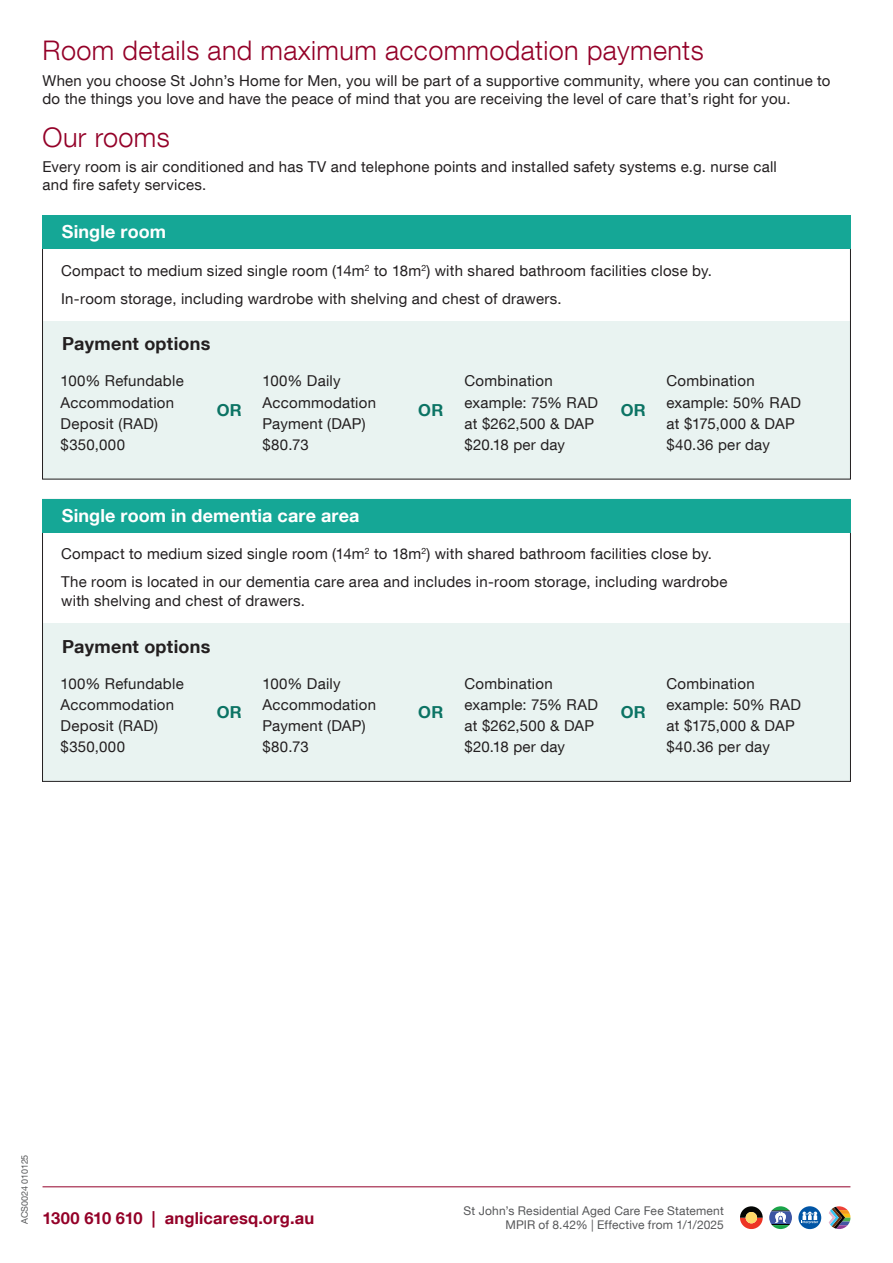
<style>
.page{position:relative;width:893px;height:1263px;background:#fff}
.page>*{position:absolute;margin:0;border:0;box-sizing:border-box;transform-origin:0 0}
.t1{font:300 27px "Helvetica Neue LT Com";letter-spacing:.015em;color:#940128}
.t2{font:700 18px "Helvetica Neue LT Com";letter-spacing:.01em;color:#fff}
.t3{font:700 18px "Helvetica Neue LT Com";letter-spacing:.015em;color:#231f20}
.t4{font:700 16.5px "Helvetica Neue LT Com";letter-spacing:.01em;color:#940128}
.t5{font:700 16.5px "Helvetica Neue LT Com";letter-spacing:.015em;color:#0b7364}
.t6{font:15px/21px "Helvetica Neue LT Com";letter-spacing:.015em;color:#231f20}
.t7{font:12px "Helvetica Neue LT Com";letter-spacing:.015em;color:#57585a}
.t8{font:9px "Helvetica Neue LT Com";letter-spacing:-.01em;color:#57585a}
</style>
<div class="page">
<div style="left:43px;top:623px;width:807px;height:159px;background:#e9f3f1"></div>
<div style="left:43px;top:321px;width:807px;height:158px;background:#e9f3f1"></div>
<hr style="left:43px;top:1186px;width:807px;height:1px;background:#94002a">
<svg style="left:798px;top:1206px;width:23px;height:23px"></svg>
<svg style="left:801px;top:1211px;width:17px;height:13px"></svg>
<svg style="left:828px;top:1206px;width:22px;height:23px"></svg>
<svg style="left:769px;top:1206px;width:23px;height:23px"></svg>
<svg style="left:740px;top:1206px;width:23px;height:23px"></svg>
<div style="left:42px;top:215px;width:809px;height:34px;background:#15a796"></div>
<div style="left:42px;top:499px;width:809px;height:33px;background:#15a796"></div>
<p class="t1" style="left:43px;top:34px;width:662px">Room details and maximum accommodation payments</p>
<p class="t6" style="left:43px;top:71px;width:789px;line-height:18px">When you choose St John’s Home for Men, you will be part of a supportive community, where you can continue to do the things you love and have the peace of mind that you are receiving the level of care that’s right for you.</p>
<p class="t1" style="left:43px;top:120px;width:129px">Our rooms</p>
<p class="t6" style="left:43px;top:157px;width:736px;line-height:18px">Every room is air conditioned and has TV and telephone points and installed safety systems e.g. nurse call and fire safety services.</p>
<p class="t2" style="left:62px;top:220px;width:106px">Single room</p>
<p class="t6" style="left:61px;top:259px;width:652px">Compact to medium sized single room (14m<sup>2</sup> to 18m<sup>2</sup>) with shared bathroom facilities close by.</p>
<p class="t6" style="left:61px;top:287px;width:502px">In-room storage, including wardrobe with shelving and chest of drawers.</p>
<p class="t3" style="left:62px;top:333px;width:150px">Payment options</p>
<p class="t6" style="left:61px;top:370px;width:125px">100% Refundable<br>Accommodation<br>Deposit (RAD) $350,000</p>
<p class="t5" style="left:217px;top:399px;width:26px">OR</p>
<p class="t6" style="left:263px;top:370px;width:115px">100% Daily<br>Accommodation<br>Payment (DAP) $80.73</p>
<p class="t2" style="left:62px;top:504px;width:299px">Single room in dementia care area</p>
<p class="t5" style="left:418px;top:399px;width:26px">OR</p>
<p class="t6" style="left:465px;top:370px;width:135px">Combination example: 75% RAD at $262,500 &amp; DAP $20.18 per day</p>
<p class="t5" style="left:621px;top:399px;width:26px">OR</p>
<p class="t6" style="left:666px;top:370px;width:136px">Combination example: 50% RAD at $175,000 &amp; DAP $40.36 per day</p>
<p class="t6" style="left:61px;top:543px;width:652px">Compact to medium sized single room (14m<sup>2</sup> to 18m<sup>2</sup>) with shared bathroom facilities close by.</p>
<p class="t6" style="left:61px;top:571px;width:668px;line-height:19.5px">The room is located in our dementia care area and includes in-room storage, including wardrobe with shelving and chest of drawers.</p>
<p class="t3" style="left:62px;top:635px;width:150px">Payment options</p>
<p class="t6" style="left:61px;top:673px;width:125px">100% Refundable<br>Accommodation<br>Deposit (RAD) $350,000</p>
<p class="t5" style="left:217px;top:702px;width:26px">OR</p>
<p class="t6" style="left:263px;top:673px;width:115px">100% Daily<br>Accommodation<br>Payment (DAP) $80.73</p>
<p class="t5" style="left:418px;top:702px;width:26px">OR</p>
<p class="t6" style="left:465px;top:673px;width:135px">Combination example: 75% RAD at $262,500 &amp; DAP $20.18 per day</p>
<p class="t5" style="left:621px;top:702px;width:26px">OR</p>
<p class="t6" style="left:666px;top:673px;width:136px">Combination example: 50% RAD at $175,000 &amp; DAP $40.36 per day</p>
<p class="t8" style="left:19px;top:1224px;width:71px;rotate:-90deg">ACS0024 010125</p>
<p class="t4" style="left:43px;top:1208px;width:273px">1300 610 610 | anglicaresq.org.au</p>
<p class="t7" style="left:464px;top:1203px;width:262px">St John’s Residential Aged Care Fee Statement</p>
<p class="t7" style="left:505px;top:1217px;width:220px">MPIR of 8.42% | Effective from 1/1/2025</p>
</div>
